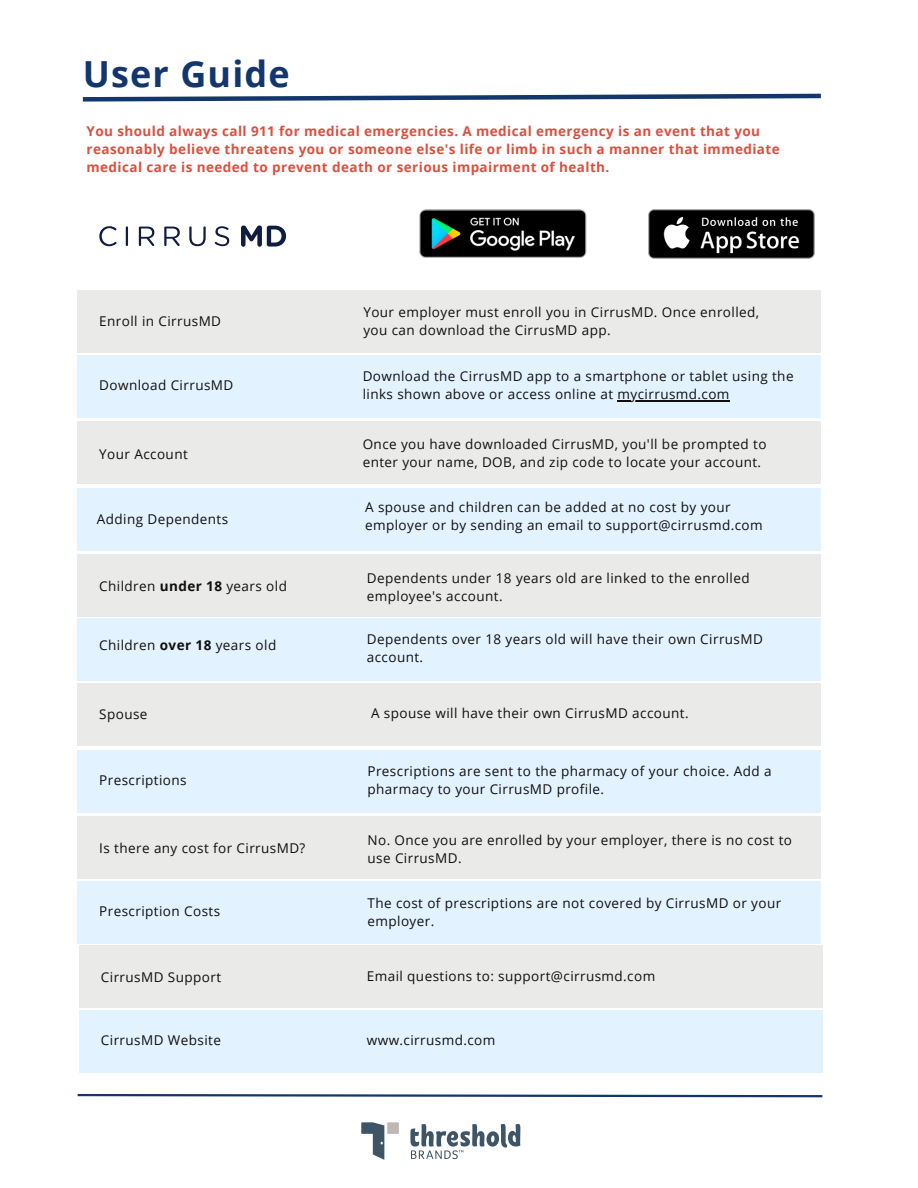
<style>
.page{position:relative;width:918px;height:1188px;background:#fff}
.page>*{position:absolute;margin:0;border:0;box-sizing:border-box;transform-origin:0 0}
.t1{font:700 36px "Open Sans";letter-spacing:.03em;color:#13366c}
.t2{font:13.5px/18px "Open Sans";letter-spacing:.03em;color:#100f0d}
.t3{font:700 13.5px/18px "Open Sans";letter-spacing:.03em;color:#d95040}
.s1{font-weight:700}
</style>
<div class="page">
<div style="left:78px;top:291px;width:743px;height:62px;background:#eaeae9"></div>
<div style="left:78px;top:355px;width:743px;height:63px;background:#e3f2ff"></div>
<div style="left:78px;top:421px;width:743px;height:63px;background:#eaeae9"></div>
<div style="left:78px;top:488px;width:743px;height:63px;background:#e3f2ff"></div>
<div style="left:78px;top:554px;width:743px;height:62px;background:#eaeae9"></div>
<div style="left:78px;top:619px;width:743px;height:62px;background:#e3f2ff"></div>
<svg style="left:82px;top:93px;width:739px;height:9px"></svg>
<svg style="left:99px;top:226px;width:187px;height:21px"></svg>
<img style="left:420px;top:209px;width:166px;height:48px">
<img style="left:648px;top:209px;width:167px;height:50px">
<svg style="left:77px;top:1093px;width:746px;height:5px"></svg>
<hr style="left:618px;top:400px;width:112px;height:1px;background:#100f0d">
<svg style="left:361px;top:1122px;width:38px;height:38px"></svg>
<svg style="left:410px;top:1124px;width:110px;height:35px"></svg>
<div style="left:78px;top:683px;width:743px;height:63px;background:#eaeae9"></div>
<div style="left:78px;top:750px;width:743px;height:63px;background:#e3f2ff"></div>
<div style="left:78px;top:816px;width:743px;height:63px;background:#eaeae9"></div>
<div style="left:78px;top:881px;width:743px;height:62px;background:#e3f2ff"></div>
<div style="left:79px;top:1010px;width:744px;height:63px;background:#e3f2ff"></div>
<div style="left:79px;top:946px;width:744px;height:62px;background:#eaeae9"></div>
<p class="t1" style="left:83px;top:49px;width:208px">User Guide</p>
<p class="t3" style="left:87px;top:122px;width:695px">You should always call 911 for medical emergencies. A medical emergency is an event that you reasonably believe threatens you or someone else's life or limb in such a manner that immediate medical care is needed to prevent death or serious impairment of health.</p>
<p class="t2" style="left:99px;top:312px;width:123px">Enroll in CirrusMD</p>
<p class="t2" style="left:99px;top:376px;width:136px">Download CirrusMD</p>
<p class="t2" style="left:99px;top:445px;width:90px">Your Account</p>
<p class="t2" style="left:97px;top:510px;width:133px">Adding Dependents</p>
<p class="t2" style="left:99px;top:577px;width:189px">Children <span class="s1">under 18</span> years old</p>
<p class="t2" style="left:363px;top:303px;width:397px">Your employer must enroll you in CirrusMD. Once enrolled, you can download the CirrusMD app.</p>
<p class="t2" style="left:363px;top:367px;width:432px">Download the CirrusMD app to a smartphone or tablet using the links shown above or access online at mycirrusmd.com</p>
<p class="t2" style="left:363px;top:435px;width:405px">Once you have downloaded CirrusMD, you'll be prompted to enter your name, DOB, and zip code to locate your account.</p>
<p class="t2" style="left:365px;top:497px;width:399px">A spouse and children can be added at no cost by your employer or by sending an email to support@cirrusmd.com</p>
<p class="t2" style="left:367px;top:569px;width:384px">Dependents under 18 years old are linked to the enrolled employee's account.</p>
<p class="t2" style="left:99px;top:636px;width:178px">Children <span class="s1">over 18</span> years old</p>
<p class="t2" style="left:367px;top:630px;width:398px">Dependents over 18 years old will have their own CirrusMD account.</p>
<p class="t2" style="left:99px;top:705px;width:50px">Spouse</p>
<p class="t2" style="left:99px;top:771px;width:89px">Prescriptions</p>
<p class="t2" style="left:99px;top:839px;width:208px">Is there any cost for CirrusMD?</p>
<p class="t2" style="left:99px;top:901px;width:122px">Prescription Costs</p>
<p class="t2" style="left:101px;top:968px;width:122px">CirrusMD Support</p>
<p class="t2" style="left:101px;top:1031px;width:122px">CirrusMD Website</p>
<p class="t2" style="left:371px;top:704px;width:319px">A spouse will have their own CirrusMD account.</p>
<p class="t2" style="left:368px;top:762px;width:406px">Prescriptions are sent to the pharmacy of your choice. Add a pharmacy to your CirrusMD profile.</p>
<p class="t2" style="left:368px;top:831px;width:426px">No. Once you are enrolled by your employer, there is no cost to use CirrusMD.</p>
<p class="t2" style="left:368px;top:893px;width:415px">The cost of prescriptions are not covered by CirrusMD or your employer.</p>
<p class="t2" style="left:367px;top:967px;width:290px">Email questions to: support@cirrusmd.com</p>
<p class="t2" style="left:367px;top:1031px;width:130px">www.cirrusmd.com</p>
</div>
